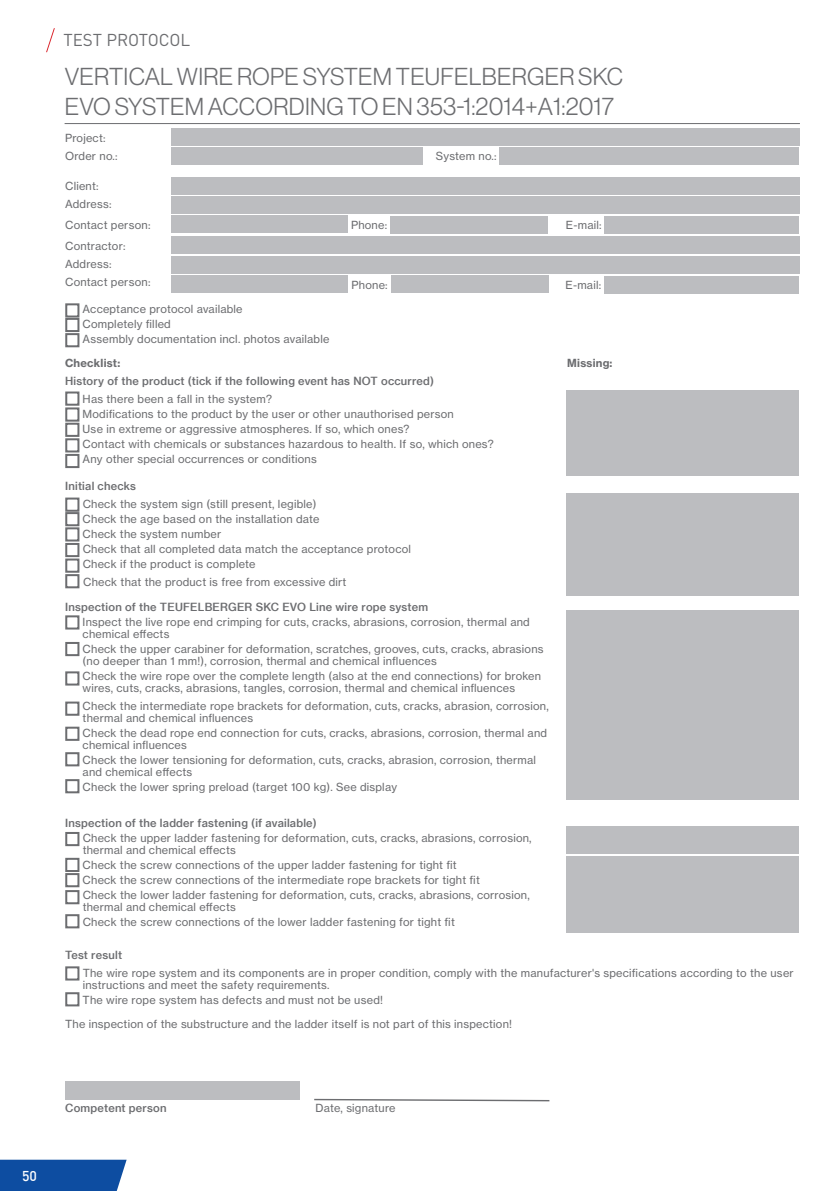
<style>
.page{position:relative;width:840px;height:1191px;background:#fff}
.page>*{position:absolute;margin:0;border:0;box-sizing:border-box;transform-origin:0 0}
.t1{font:24px/30px "N Haas Grotesk DS Pro 45 Lt";letter-spacing:.01em;color:#6c6d70}
.t2{font:17px "DIN Pro";letter-spacing:-.005em;color:#6c6d70}
.t3{font:500 14px "DIN";color:#fff}
.t4{font:11px/15px "N Haas Grotesk TX Pro 55 Rg";letter-spacing:.02em;color:#6c6d70}
.t5{font:11px "N Haas Grotesk TX Pro 65 Md";letter-spacing:.02em;color:#6c6d70}
.t6{font:11px "N Haas Grotesk TX Pro 75 Bd";letter-spacing:.02em;color:#6c6d70}
</style>
<div class="page">
<div style="left:0;top:1159px;width:126px;height:32px;background:#0d4da1"></div>
<svg style="left:46px;top:28px;width:9px;height:25px"></svg>
<hr style="left:65px;top:123px;width:734px;height:1px;background:#6c6d70">
<div style="left:172px;top:128px;width:627px;height:17px;background:#bcbdc0"></div>
<div style="left:172px;top:177px;width:627px;height:17px;background:#bcbdc0"></div>
<div style="left:172px;top:197px;width:627px;height:17px;background:#bcbdc0"></div>
<div style="left:172px;top:216px;width:176px;height:17px;background:#bcbdc0"></div>
<div style="left:172px;top:148px;width:251px;height:17px;background:#bcbdc0"></div>
<div style="left:499px;top:147px;width:300px;height:17px;background:#bcbdc0"></div>
<div style="left:390px;top:217px;width:158px;height:17px;background:#bcbdc0"></div>
<div style="left:604px;top:217px;width:195px;height:17px;background:#bcbdc0"></div>
<div style="left:172px;top:237px;width:627px;height:17px;background:#bcbdc0"></div>
<div style="left:172px;top:256px;width:627px;height:17px;background:#bcbdc0"></div>
<div style="left:172px;top:275px;width:176px;height:17px;background:#bcbdc0"></div>
<div style="left:603px;top:276px;width:195px;height:17px;background:#bcbdc0"></div>
<div style="left:65px;top:303px;width:14px;height:14px;border:2px solid #6c6d70"></div>
<div style="left:65px;top:318px;width:14px;height:14px;border:2px solid #6c6d70"></div>
<div style="left:65px;top:333px;width:14px;height:14px;border:2px solid #6c6d70"></div>
<div style="left:65px;top:391px;width:14px;height:15px;border:2px solid #6c6d70"></div>
<div style="left:566px;top:390px;width:232px;height:17px;background:#bcbdc0"></div>
<div style="left:65px;top:407px;width:14px;height:14px;border:2px solid #6c6d70"></div>
<div style="left:566px;top:407px;width:232px;height:17px;background:#bcbdc0"></div>
<div style="left:65px;top:423px;width:14px;height:14px;border:2px solid #6c6d70"></div>
<div style="left:566px;top:424px;width:232px;height:17px;background:#bcbdc0"></div>
<div style="left:65px;top:438px;width:14px;height:14px;border:2px solid #6c6d70"></div>
<div style="left:566px;top:441px;width:232px;height:17px;background:#bcbdc0"></div>
<div style="left:65px;top:454px;width:14px;height:14px;border:2px solid #6c6d70"></div>
<div style="left:566px;top:458px;width:232px;height:17px;background:#bcbdc0"></div>
<div style="left:65px;top:497px;width:14px;height:15px;border:2px solid #6c6d70"></div>
<div style="left:566px;top:493px;width:232px;height:17px;background:#bcbdc0"></div>
<div style="left:65px;top:512px;width:14px;height:14px;border:2px solid #6c6d70"></div>
<div style="left:566px;top:510px;width:232px;height:17px;background:#bcbdc0"></div>
<div style="left:65px;top:527px;width:14px;height:14px;border:2px solid #6c6d70"></div>
<div style="left:566px;top:527px;width:232px;height:17px;background:#bcbdc0"></div>
<div style="left:65px;top:543px;width:14px;height:14px;border:2px solid #6c6d70"></div>
<div style="left:566px;top:544px;width:232px;height:17px;background:#bcbdc0"></div>
<div style="left:65px;top:558px;width:14px;height:15px;border:2px solid #6c6d70"></div>
<div style="left:566px;top:561px;width:232px;height:17px;background:#bcbdc0"></div>
<div style="left:65px;top:574px;width:14px;height:14px;border:2px solid #6c6d70"></div>
<div style="left:566px;top:578px;width:232px;height:17px;background:#bcbdc0"></div>
<div style="left:65px;top:615px;width:14px;height:14px;border:2px solid #6c6d70"></div>
<div style="left:65px;top:642px;width:14px;height:14px;border:2px solid #6c6d70"></div>
<div style="left:65px;top:671px;width:14px;height:14px;border:2px solid #6c6d70"></div>
<div style="left:65px;top:701px;width:14px;height:14px;border:2px solid #6c6d70"></div>
<div style="left:65px;top:726px;width:14px;height:15px;border:2px solid #6c6d70"></div>
<div style="left:65px;top:752px;width:14px;height:14px;border:2px solid #6c6d70"></div>
<div style="left:65px;top:779px;width:14px;height:14px;border:2px solid #6c6d70"></div>
<div style="left:566px;top:610px;width:232px;height:26px;background:#bcbdc0"></div>
<div style="left:566px;top:635px;width:232px;height:37px;background:#bcbdc0"></div>
<div style="left:566px;top:671px;width:232px;height:41px;background:#bcbdc0"></div>
<div style="left:566px;top:711px;width:232px;height:26px;background:#bcbdc0"></div>
<div style="left:566px;top:761px;width:232px;height:22px;background:#bcbdc0"></div>
<div style="left:566px;top:782px;width:232px;height:17px;background:#bcbdc0"></div>
<div style="left:566px;top:736px;width:232px;height:26px;background:#bcbdc0"></div>
<div style="left:65px;top:832px;width:14px;height:14px;border:2px solid #6c6d70"></div>
<div style="left:566px;top:826px;width:232px;height:27px;background:#bcbdc0"></div>
<div style="left:65px;top:858px;width:14px;height:14px;border:2px solid #6c6d70"></div>
<div style="left:566px;top:856px;width:232px;height:17px;background:#bcbdc0"></div>
<div style="left:65px;top:873px;width:14px;height:14px;border:2px solid #6c6d70"></div>
<div style="left:566px;top:873px;width:232px;height:17px;background:#bcbdc0"></div>
<div style="left:65px;top:890px;width:14px;height:14px;border:2px solid #6c6d70"></div>
<div style="left:566px;top:890px;width:232px;height:24px;background:#bcbdc0"></div>
<div style="left:65px;top:914px;width:14px;height:14px;border:2px solid #6c6d70"></div>
<div style="left:566px;top:915px;width:232px;height:17px;background:#bcbdc0"></div>
<div style="left:65px;top:966px;width:14px;height:14px;border:2px solid #6c6d70"></div>
<div style="left:65px;top:992px;width:14px;height:14px;border:2px solid #6c6d70"></div>
<div style="left:65px;top:1081px;width:234px;height:18px;background:#bcbdc0"></div>
<svg style="left:314px;top:1098px;width:236px;height:4px"></svg>
<div style="left:390px;top:276px;width:158px;height:17px;background:#bcbdc0"></div>
<h2 class="t2" style="left:63px;top:27px;width:128px">TEST PROTOCOL</h2>
<h1 class="t1" style="left:65px;top:62px;width:559px">VERTICAL WIRE ROPE SYSTEM TEUFELBERGER SKC<br>EVO SYSTEM ACCORDING TO EN 353-1:2014+A1:2017</h1>
<p class="t4" style="left:65px;top:129px;width:54px;line-height:18px">Project:<br>Order no.:</p>
<p class="t4" style="left:65px;top:179px;width:35px">Client:</p>
<p class="t4" style="left:65px;top:194px;width:87px;line-height:21px">Address:<br>Contact person:</p>
<p class="t4" style="left:65px;top:237px;width:87px;line-height:18px">Contractor:<br>Address:<br>Contact person:</p>
<p class="t4" style="left:435px;top:149px;width:62px">System no.:</p>
<p class="t4" style="left:351px;top:218px;width:38px">Phone:</p>
<p class="t4" style="left:565px;top:218px;width:37px">E-mail:</p>
<p class="t4" style="left:351px;top:278px;width:38px">Phone:</p>
<p class="t4" style="left:565px;top:278px;width:37px">E-mail:</p>
<p class="t4" style="left:83px;top:302px;width:248px">Acceptance protocol available<br>Completely filled<br>Assembly documentation incl. photos available</p>
<p class="t6" style="left:65px;top:356px;width:57px">Checklist:</p>
<p class="t5" style="left:65px;top:374px;width:370px">History of the product (tick if the following event has NOT occurred)</p>
<p class="t4" style="left:83px;top:392px;width:191px">Has there been a fall in the system?</p>
<p class="t6" style="left:567px;top:356px;width:47px">Missing:</p>
<p class="t4" style="left:83px;top:407px;width:412px">Modifications to the product by the user or other unauthorised person<br>Use in extreme or aggressive atmospheres. If so, which ones?<br>Contact with chemicals or substances hazardous to health. If so, which ones?<br>Any other special occurrences or conditions</p>
<p class="t5" style="left:65px;top:479px;width:72px">Initial checks</p>
<p class="t4" style="left:83px;top:497px;width:329px">Check the system sign (still present, legible)<br>Check the age based on the installation date<br>Check the system number<br>Check that all completed data match the acceptance protocol Check if the product is complete</p>
<p class="t4" style="left:83px;top:575px;width:264px">Check that the product is free from excessive dirt</p>
<p class="t5" style="left:65px;top:599px;width:364px">Inspection of the TEUFELBERGER SKC EVO Line wire rope system</p>
<p class="t4" style="left:83px;top:615px;width:448px;line-height:12px">Inspect the live rope end crimping for cuts, cracks, abrasions, corrosion, thermal and chemical effects</p>
<p class="t4" style="left:83px;top:642px;width:462px;line-height:12px">Check the upper carabiner for deformation, scratches, grooves, cuts, cracks, abrasions (no deeper than 1 mm!), corrosion, thermal and chemical influences</p>
<p class="t4" style="left:83px;top:669px;width:460px;line-height:12px">Check the wire rope over the complete length (also at the end connections) for broken wires, cuts, cracks, abrasions, tangles, corrosion, thermal and chemical influences</p>
<p class="t4" style="left:83px;top:699px;width:467px;line-height:12px">Check the intermediate rope brackets for deformation, cuts, cracks, abrasion, corrosion, thermal and chemical influences</p>
<p class="t4" style="left:83px;top:726px;width:465px;line-height:12px">Check the dead rope end connection for cuts, cracks, abrasions, corrosion, thermal and chemical influences</p>
<p class="t4" style="left:83px;top:753px;width:454px;line-height:12px">Check the lower tensioning for deformation, cuts, cracks, abrasion, corrosion, thermal and chemical effects</p>
<p class="t4" style="left:83px;top:779px;width:316px">Check the lower spring preload (target 100 kg). See display</p>
<p class="t5" style="left:65px;top:815px;width:253px">Inspection of the ladder fastening (if available)</p>
<p class="t4" style="left:83px;top:831px;width:450px;line-height:12px">Check the upper ladder fastening for deformation, cuts, cracks, abrasions, corrosion, thermal and chemical effects</p>
<p class="t4" style="left:83px;top:857px;width:448px">Check the screw connections of the upper ladder fastening for tight fit<br>Check the screw connections of the intermediate rope brackets for tight fit<br>Check the lower ladder fastening for deformation, cuts, cracks, abrasions, corrosion,</p>
<p class="t4" style="left:83px;top:899px;width:373px">thermal and chemical effects<br>Check the screw connections of the lower ladder fastening for tight fit</p>
<p class="t5" style="left:65px;top:947px;width:58px">Test result</p>
<p class="t4" style="left:83px;top:966px;width:712px;line-height:12px">The wire rope system and its components are in proper condition, comply with the manufacturer's specifications according to the user instructions and meet the safety requirements.</p>
<p class="t4" style="left:65px;top:987px;width:448px;line-height:24px;text-indent:17px">The wire rope system has defects and must not be used!<br>The inspection of the substructure and the ladder itself is not part of this inspection!</p>
<p class="t3" style="left:22px;top:1166px;width:16px">50</p>
<p class="t5" style="left:65px;top:1100px;width:103px">Competent person</p>
<p class="t4" style="left:315px;top:1100px;width:81px">Date, signature</p>
</div>
